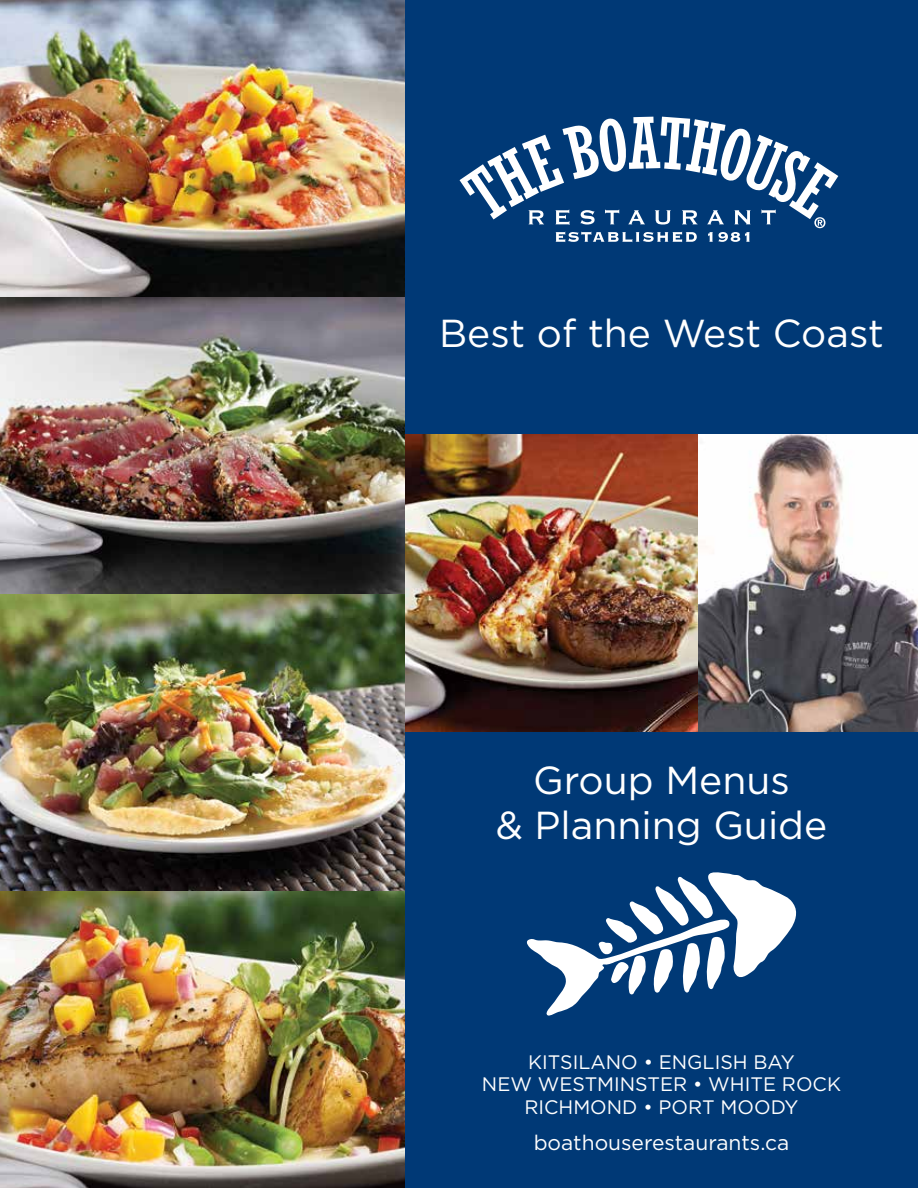
<style>
.page{position:relative;width:918px;height:1188px;background:#fff}
.page>*{position:absolute;margin:0;border:0;box-sizing:border-box;transform-origin:0 0}
.t1{font:39px/45px "Gotham";color:#fff;text-align:center}
.t2{font:21px "Gotham";color:#fff}
.t3{font:19.5px/22.5px "Gotham";color:#fff;text-align:center}
</style>
<div class="page">
<div style="left:405px;top:0;width:513px;height:1188px;background:#003976"></div>
<svg style="left:460px;top:117px;width:378px;height:125px"></svg>
<svg style="left:526px;top:872px;width:271px;height:144px"></svg>
<img style="left:0;top:0;width:405px;height:1188px">
<img style="left:405px;top:435px;width:513px;height:297px">
<h1 class="t1" style="left:439px;top:310px;width:446px">Best of the West Coast</h1>
<h1 class="t1" style="left:496px;top:757px;width:333px">Group Menus<br>&amp; Planning Guide</h1>
<p class="t3" style="left:482px;top:1050px;width:361px">KITSILANO • ENGLISH BAY<br>NEW WESTMINSTER • WHITE ROCK<br>RICHMOND • PORT MOODY</p>
<p class="t2" style="left:534px;top:1131px;width:257px">boathouserestaurants.ca</p>
</div>
